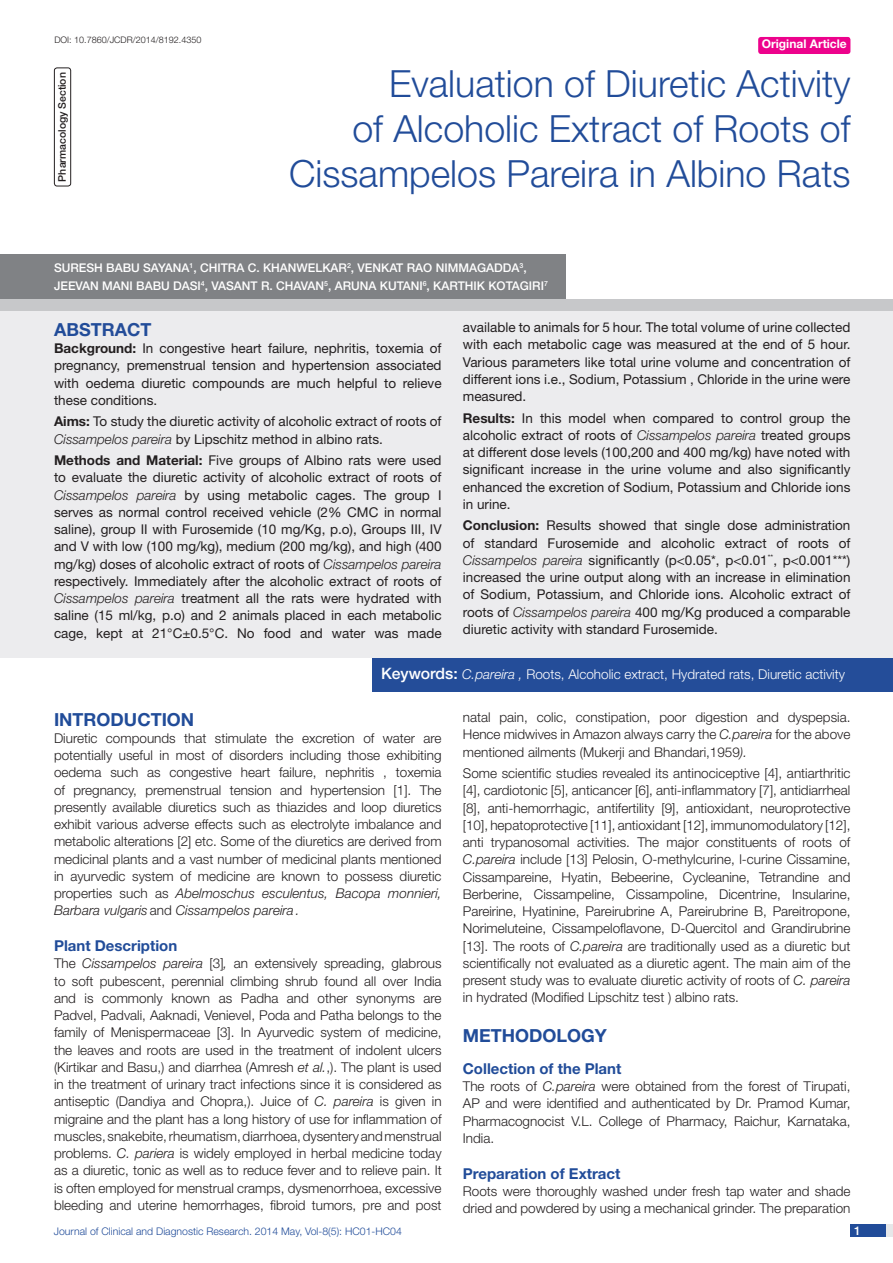
<style>
.page{position:relative;width:893px;height:1263px;background:#fff}
.page>*{position:absolute;margin:0;border:0;box-sizing:border-box;transform-origin:0 0}
.t1{font:300 37.5px/45px "Helvetica Neue";color:#214c99;text-align:right}
.Level_1{font:700 18px "Helvetica Neue";color:#214c99}
.Abstract_head{font:700 18px "Helvetica Neue";color:#214c99}
.Level_2{font:700 15px "Helvetica Neue";color:#214c99}
.Body_text{font:300 13.5px/17.2px "Helvetica Neue";color:#231f20;text-align:justify}
.Abstract_text{font:13.5px/17.2px "Helvetica Neue";color:#231f20;text-align:justify}
.t2{font:300 13.5px "Helvetica Neue";color:#fff}
.Author{font:500 12px/18.8px "Helvetica Neue";color:#fff}
.t3{font:700 12px "Helvetica Neue";color:#fff}
.t4{font:300 10.5px "Helvetica Neue";color:#214c99}
.con_particulars{font:500 10.5px "Helvetica Neue";letter-spacing:-.005em;color:#231f20}
.DOI{font:300 9px "Helvetica Neue";color:#231f20}
.s1{color:#244d99}
.s2{font-weight:700}
.s3{font-weight:300;font-style:italic}
.s4{font-weight:500;font-size:15.75px}
.s5{font-style:italic}
</style>
<div class="page">
<div style="left:850px;top:1224px;width:43px;height:13px;background:#e6e7e9"></div>
<div style="left:850px;top:1224px;width:35px;height:13px;background:#214c99"></div>
<div style="left:758px;top:37px;width:92px;height:17px;background:#ed028c;border-radius:3px"></div>
<div style="left:0;top:299px;width:893px;height:12px;background:#c7c8ca"></div>
<div style="left:54px;top:68px;width:17px;height:118px;border:1px solid #231f20;border-radius:3px"></div>
<div style="left:0;top:255px;width:566px;height:44px;background:#808285"></div>
<div style="left:372px;top:658px;width:521px;height:33px;background:#244d99"></div>
<div style="left:0;top:311px;width:893px;height:346px;background:#ececee"></div>
<p class="DOI" style="left:54px;top:35px;width:148px">DOI: 10.7860/JCDR/2014/8192.4350</p>
<p class="t3" style="left:762px;top:37px;width:87px">Original Article</p>
<p class="t1" style="left:352px;top:60px;width:500px">Evaluation of Diuretic Activity of Alcoholic Extract of Roots of</p>
<p class="con_particulars" style="left:56px;top:181px;width:111px;rotate:-90deg">PHARMACOLOGY SECTION</p>
<p class="t1" style="left:289px;top:150px;width:563px">Cissampelos Pareira in Albino Rats</p>
<p class="Author" style="left:54px;top:258px;width:495px">SURESH BABU SAYANA<sup>1</sup>, CHITRA C. KHANWELKAR<sup>2</sup>, VENKAT RAO NIMMAGADDA<sup>3</sup>,<br>JEEVAN MANI BABU DASI<sup>4</sup>, VASANT R. CHAVAN<sup>5</sup>, ARUNA KUTANI<sup>6</sup>, KARTHIK KOTAGIRI<sup>7</sup></p>
<p class="Abstract_head" style="left:54px;top:318px;width:99px">ABST<span class="s1">RAC</span>T</p>
<p class="Abstract_text" style="left:54px;top:339px;width:389px"><span class="s2">Background:</span> In congestive heart failure, nephritis, toxemia of pregnancy, premenstrual tension and hypertension associated with oedema diuretic compounds are much helpful to relieve these conditions.</p>
<p class="Abstract_text" style="left:54px;top:413px;width:389px"><span class="s2">Aims:</span> To study the diuretic activity of alcoholic extract of roots of<br><span class="s3">Cissampelos pareira</span> by Lipschitz method in albino rats.</p>
<p class="Abstract_text" style="left:54px;top:451px;width:389px"><span class="s2">Methods and Material:</span> Five groups of Albino rats were used to evaluate the diuretic activity of alcoholic extract of roots of <span class="s3">Cissampelos pareira</span> by using metabolic cages. The group I serves as normal control received vehicle (2% CMC in normal saline), group II with Furosemide (10 mg/Kg, p.o), Groups III, IV and V with low (100 mg/kg), medium (200 mg/kg), and high (400 mg/kg) doses of alcoholic extract of roots of <span class="s3">Cissampelos pareira </span>respectively. Immediately after the alcoholic extract of roots of <span class="s3">Cissampelos pareira</span> treatment all the rats were hydrated with saline (15 ml/kg, p.o) and 2 animals placed in each metabolic cage, kept at 21°C±0.5°C. No food and water was made</p>
<p class="Abstract_text" style="left:463px;top:319px;width:389px">available to animals for 5 hour. The total volume of urine collected with each metabolic cage was measured at the end of 5 hour.<br>Various parameters like total urine volume and concentration of different ions i.e., Sodium, Potassium , Chloride in the urine were measured.</p>
<p class="Abstract_text" style="left:463px;top:409px;width:389px"><span class="s2">Results:</span> In this model when compared to control group the alcoholic extract of roots of <span class="s3">Cissampelos pareira</span> treated groups at different dose levels (100,200 and 400 mg/kg) have noted with significant increase in the urine volume and also significantly enhanced the excretion of Sodium, Potassium and Chloride ions in urine.</p>
<p class="Abstract_text" style="left:463px;top:517px;width:389px"><span class="s2">Conclusion:</span> Results showed that single dose administration of standard Furosemide and alcoholic extract of roots of <span class="s3">Cissampelos pareira</span> significantly (p&lt;0.05*, p&lt;0.01<sup>**</sup>, p&lt;0.001***) increased the urine output along with an increase in elimination of Sodium, Potassium, and Chloride ions. Alcoholic extract of roots of <span class="s3">Cissampelos pareira</span> 400 mg/Kg produced a comparable diuretic activity with standard Furosemide.</p>
<p class="t2" style="left:381px;top:666px;width:466px"><span class="s4">KEYWORDS:</span> <span class="s5">C.pareira ,</span> Roots, Alcoholic extract, Hydrated rats, Diuretic activity</p>
<p class="Level_1" style="left:54px;top:708px;width:142px">INTRODUCTION</p>
<p class="Body_text" style="left:54px;top:729px;width:389px">Diuretic compounds that stimulate the excretion of water are potentially useful in most of disorders including those exhibiting oedema such as congestive heart failure, nephritis , toxemia of pregnancy, premenstrual tension and hypertension [1]. The presently available diuretics such as thiazides and loop diuretics exhibit various adverse effects such as electrolyte imbalance and metabolic alterations [2] etc. Some of the diuretics are derived from medicinal plants and a vast number of medicinal plants mentioned in ayurvedic system of medicine are known to possess diuretic properties such as <span class="s5">Abelmoschus esculentus, Bacopa monnieri, Barbara vulgaris</span> and <span class="s5">Cissampelos pareira .</span></p>
<p class="Level_2" style="left:54px;top:936px;width:125px">Plant Description</p>
<p class="Body_text" style="left:54px;top:954px;width:389px">The <span class="s5">Cissampelos pareira</span> [3]<span class="s5">,</span> an extensively spreading, glabrous to soft pubescent, perennial climbing shrub found all over India and is commonly known as Padha and other synonyms are Padvel, Padvali, Aaknadi, Venievel, Poda and Patha belongs to the family of Menispermaceae [3]. In Ayurvedic system of medicine, the leaves and roots are used in the treatment of indolent ulcers (Kirtikar and Basu,) and diarrhea (Amresh <span class="s5">et al.</span>,). The plant is used in the treatment of urinary tract infections since it is considered as antiseptic (Dandiya and Chopra,). Juice of <span class="s5">C. pareira</span> is given in migraine and the plant has a long history of use for inflammation of muscles, snakebite, rheumatism, diarrhoea, dysentery and menstrual problems. <span class="s5">C. pariera</span> is widely employed in herbal medicine today as a diuretic, tonic as well as to reduce fever and to relieve pain. It is often employed for menstrual cramps, dysmenorrhoea, excessive bleeding and uterine hemorrhages, fibroid tumors, pre and post</p>
<p class="Body_text" style="left:463px;top:708px;width:389px">natal pain, colic, constipation, poor digestion and dyspepsia.<br>Hence midwives in Amazon always carry the <span class="s5">C.pareira</span> for the above mentioned ailments (Mukerji and Bhandari,1959<span class="s5">).</span></p>
<p class="Body_text" style="left:463px;top:764px;width:389px">Some scientific studies revealed its antinociceptive [4], antiarthritic [4], cardiotonic [5], anticancer [6], anti-inflammatory [7], antidiarrheal [8], anti-hemorrhagic, antifertility [9], antioxidant, neuroprotective [10], hepatoprotective [11], antioxidant [12], immunomodulatory [12], anti trypanosomal activities. The major constituents of roots of <span class="s5">C.pareira</span> include [13] Pelosin, O-methylcurine, l-curine Cissamine, Cissampareine, Hyatin, Bebeerine, Cycleanine, Tetrandine and Berberine, Cissampeline, Cissampoline, Dicentrine, Insularine, Pareirine, Hyatinine, Pareirubrine A, Pareirubrine B, Pareitropone, Norimeluteine, Cissampeloflavone, D-Quercitol and Grandirubrine [13]. The roots of <span class="s5">C.pareira</span> are traditionally used as a diuretic but scientifically not evaluated as a diuretic agent. The main aim of the present study was to evaluate diuretic activity of roots of <span class="s5">C. pareira </span>in hydrated (Modified Lipschitz test ) albino rats.</p>
<p class="Level_1" style="left:463px;top:1025px;width:146px">METHODOLOGY</p>
<p class="Level_2" style="left:463px;top:1059px;width:160px">Collection of the Plant</p>
<p class="Body_text" style="left:463px;top:1077px;width:389px">The roots of <span class="s5">C.pareira</span> were obtained from the forest of Tirupati, AP and were identified and authenticated by Dr. Pramod Kumar, Pharmacognocist V.L. College of Pharmacy, Raichur, Karnataka, India.</p>
<p class="Level_2" style="left:463px;top:1164px;width:159px">Preparation of Extract</p>
<p class="Body_text" style="left:463px;top:1182px;width:389px">Roots were thoroughly washed under fresh tap water and shade dried and powdered by using a mechanical grinder. The preparation</p>
<p class="t4" style="left:54px;top:1225px;width:350px">Journal of Clinical and Diagnostic Research. 2014 May, Vol-8(5): HC01-HC04</p>
<p class="Author" style="left:854px;top:1221px;width:8px">1</p>
</div>
